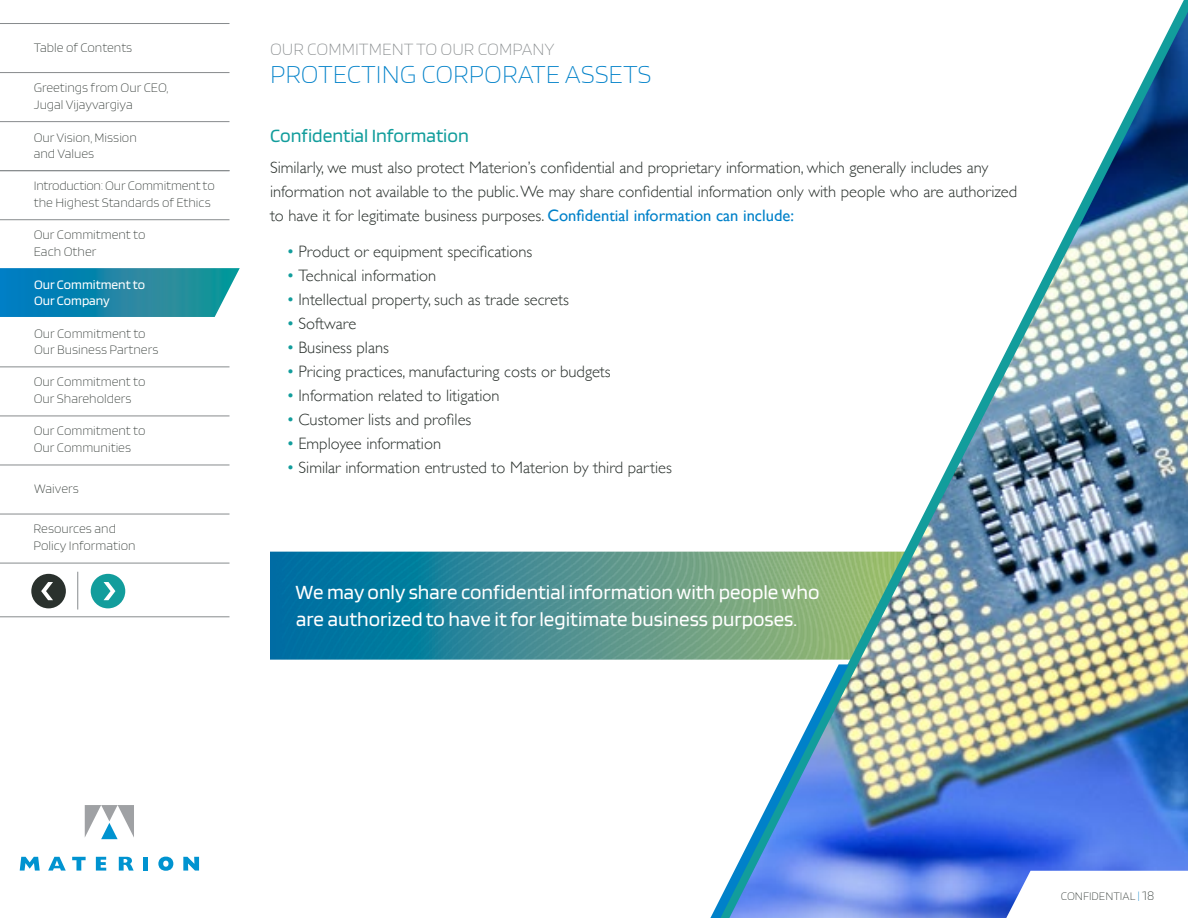
<style>
.page{position:relative;width:1188px;height:918px;background:#fff}
.page>*{position:absolute;margin:0;border:0;box-sizing:border-box;transform-origin:0 0}
.t1{font:200 27px "Blinker";color:#0081c9}
.t2{font:21px/27px "Blinker";color:#fff}
.t3{font:19.5px "Blinker";color:#129d9c}
.t4{font:200 18px "Blinker";color:#878b8d}
.t5{font:300 16.5px/24px "Gill Sans";color:#2a312d}
.t6{font:200 13.5px/16.5px "Blinker";color:#2a312d}
.t7{font:13.5px/16.5px "Blinker";color:#fff}
.t8{font:200 12px "Blinker";color:#2a312d}
.s1{font-weight:400;color:#0081c9}
.s2{color:#129d9c}
.s3{color:#0081c9}
.s4{font-size:13.5px}
</style>
<div class="page">
<svg style="left:85px;top:805px;width:49px;height:34px"></svg>
<svg style="left:20px;top:857px;width:20px;height:14px"></svg>
<svg style="left:48px;top:857px;width:18px;height:14px"></svg>
<svg style="left:72px;top:857px;width:14px;height:14px"></svg>
<svg style="left:96px;top:857px;width:10px;height:14px"></svg>
<svg style="left:119px;top:857px;width:15px;height:14px"></svg>
<div style="left:143px;top:857px;width:5px;height:14px;background:#0093d0"></div>
<svg style="left:158px;top:857px;width:15px;height:14px"></svg>
<svg style="left:183px;top:857px;width:16px;height:14px"></svg>
<img style="left:276px;top:552px;width:419px;height:108px">
<img style="left:695px;top:0;width:493px;height:918px">
<svg style="left:710px;top:664px;width:139px;height:254px"></svg>
<hr style="left:0;top:219px;width:230px;height:1px;background:#878b8d">
<hr style="left:0;top:367px;width:230px;height:1px;background:#878b8d">
<hr style="left:0;top:416px;width:230px;height:1px;background:#878b8d">
<hr style="left:0;top:465px;width:230px;height:1px;background:#878b8d">
<hr style="left:0;top:514px;width:230px;height:1px;background:#878b8d">
<hr style="left:0;top:563px;width:230px;height:1px;background:#878b8d">
<div style="left:31px;top:574px;width:35px;height:34px;background:#2a312d;border-radius:50%"></div>
<svg style="left:41px;top:582px;width:12px;height:18px"></svg>
<div style="left:91px;top:574px;width:34px;height:34px;background:#129d9c;border-radius:50%"></div>
<svg style="left:104px;top:582px;width:11px;height:18px"></svg>
<hr style="left:0;top:617px;width:230px;height:1px;background:#878b8d">
<hr style="left:78px;top:572px;width:1px;height:38px;background:#878b8d">
<hr style="left:0;top:23px;width:230px;height:1px;background:#878b8d">
<hr style="left:0;top:72px;width:230px;height:1px;background:#878b8d">
<hr style="left:0;top:121px;width:230px;height:1px;background:#878b8d">
<hr style="left:0;top:170px;width:230px;height:1px;background:#878b8d">
<svg style="left:0;top:268px;width:240px;height:49px;background:#208dae"></svg>
<svg style="left:1006px;top:871px;width:182px;height:47px"></svg>
<p class="t6" style="left:34px;top:39px;width:100px">Table of Contents</p>
<p class="t6" style="left:34px;top:80px;width:136px">Greetings from Our CEO,<br>Jugal Vijayvargiya</p>
<p class="t6" style="left:34px;top:129px;width:105px">Our Vision, Mission and Values</p>
<p class="t6" style="left:34px;top:178px;width:183px">Introduction: Our Commitment to the Highest Standards of Ethics</p>
<p class="t6" style="left:34px;top:227px;width:113px">Our Commitment to<br>Each Other</p>
<p class="t7" style="left:34px;top:276px;width:113px">Our Commitment to<br>Our Company</p>
<p class="t6" style="left:34px;top:325px;width:126px">Our Commitment to<br>Our Business Partners</p>
<p class="t6" style="left:34px;top:374px;width:113px">Our Commitment to<br>Our Shareholders</p>
<p class="t6" style="left:34px;top:423px;width:113px">Our Commitment to<br>Our Communities</p>
<p class="t6" style="left:34px;top:481px;width:46px">Waivers</p>
<p class="t6" style="left:33px;top:521px;width:104px">Resources and<br>Policy Information</p>
<p class="t4" style="left:270px;top:40px;width:286px">OUR COMMITMENT TO OUR COMPANY</p>
<h1 class="t1" style="left:270px;top:61px;width:383px">PROTECTING CORPORATE ASSETS</h1>
<p class="t3" style="left:270px;top:125px;width:200px">Confidential Information</p>
<p class="t5" style="left:270px;top:154px;width:749px">Similarly, we must also protect Materion’s confidential and proprietary information, which generally includes any information not available to the public. We may share confidential information only with people who are authorized to have it for legitimate business purposes. <span class="s1">Confidential information can include:</span></p>
<p class="t5" style="left:286px;top:238px;width:247px"><span class="s2">•</span> Product or equipment specifications</p>
<p class="t5" style="left:286px;top:262px;width:151px"><span class="s2">•</span> Technical information</p>
<p class="t5" style="left:286px;top:286px;width:284px"><span class="s2">•</span> Intellectual property, such as trade secrets</p>
<p class="t5" style="left:286px;top:310px;width:71px"><span class="s2">•</span> Software</p>
<p class="t5" style="left:286px;top:334px;width:104px"><span class="s2">•</span> Business plans</p>
<p class="t5" style="left:286px;top:358px;width:326px"><span class="s2">•</span> Pricing practices, manufacturing costs or budgets</p>
<p class="t5" style="left:286px;top:382px;width:215px"><span class="s2">•</span> Information related to litigation</p>
<p class="t5" style="left:286px;top:406px;width:186px"><span class="s2">•</span> Customer lists and profiles</p>
<p class="t5" style="left:286px;top:430px;width:156px"><span class="s2">•</span> Employee information</p>
<p class="t5" style="left:286px;top:455px;width:387px"><span class="s2">•</span> Similar information entrusted to Materion by third parties</p>
<p class="t2" style="left:296px;top:579px;width:525px">We may only share confidential information with people who are authorized to have it for legitimate business purposes.</p>
<p class="t8" style="left:1061px;top:890px;width:95px">CONFIDENTIAL <span class="s3">|</span> <span class="s4">18</span></p>
</div>
